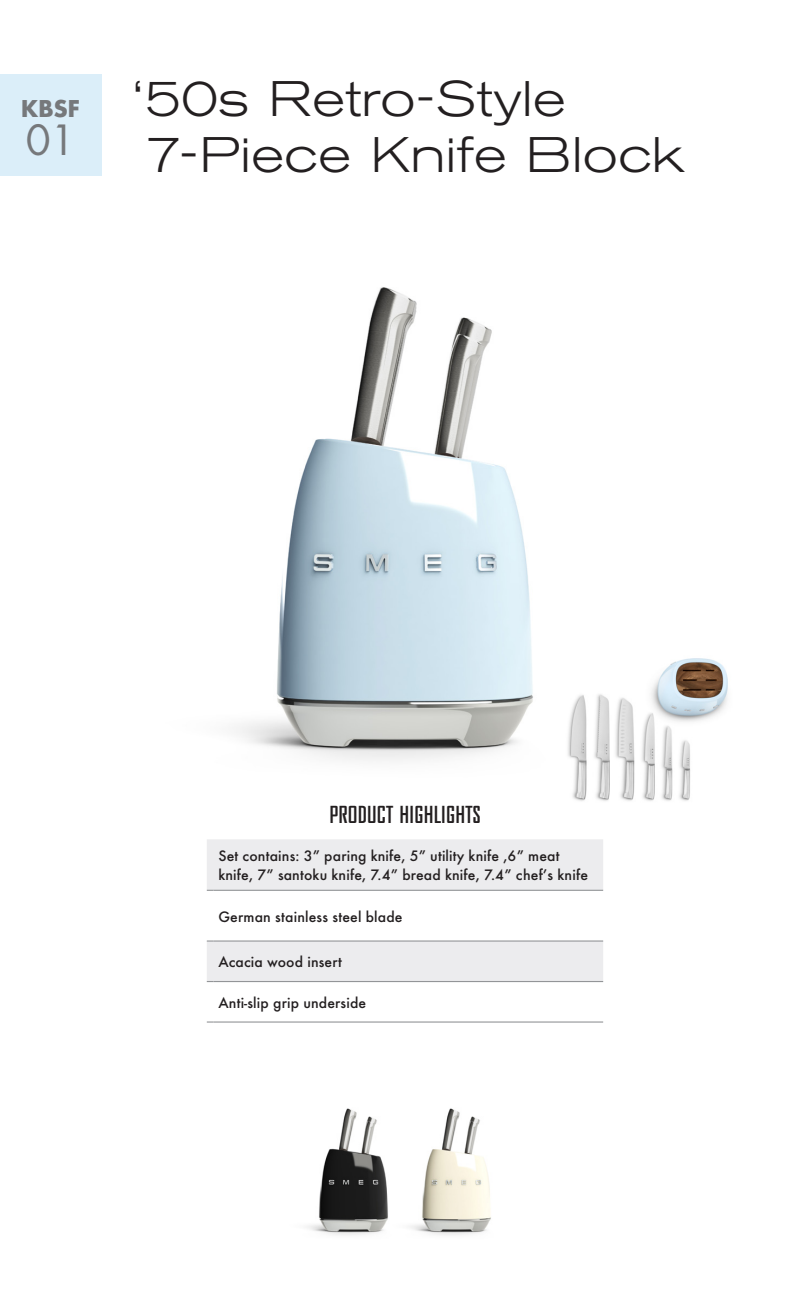
<style>
.page{position:relative;width:810px;height:1296px;background:#fff}
.page>*{position:absolute;margin:0;border:0;box-sizing:border-box;transform-origin:0 0}
.t1{font:300 49.5px/55.6px "Akzidenz Grot Ext BQ";letter-spacing:.01em;color:#231f20}
.t2{font:40.5px "Futura";color:#76787b}
.t3{font:700 22.5px "Bureau Agency";letter-spacing:.01em;color:#231f20}
.t4{font:700 22.5px "Futura";color:#76787b}
.t5{font:500 15.75px/18.9px "Futura";letter-spacing:.01em;color:#231f20}
</style>
<div class="page">
<img style="left:236px;top:287px;width:297px;height:474px">
<img style="left:568px;top:658px;width:160px;height:143px">
<img style="left:307px;top:1108px;width:81px;height:127px">
<img style="left:410px;top:1108px;width:81px;height:127px">
<div style="left:0;top:75px;width:101px;height:101px;background:#dbeef9"></div>
<svg style="left:207px;top:839px;width:396px;height:142px;fill:#ececee"></svg>
<hr style="left:214px;top:890px;width:389px;height:1px;background:#939598">
<svg style="left:207px;top:940px;width:7px;height:2px"></svg>
<hr style="left:214px;top:940px;width:389px;height:2px;background:#939598">
<hr style="left:214px;top:981px;width:389px;height:1px;background:#939598">
<svg style="left:207px;top:1021px;width:7px;height:2px"></svg>
<hr style="left:214px;top:1021px;width:389px;height:2px;background:#939598">
<p class="t4" style="left:21px;top:93px;width:61px">KBSF</p>
<p class="t2" style="left:26px;top:112px;width:51px">01</p>
<p class="t1" style="left:131px;top:73px;width:555px">‘50s Retro-Style<br>7-Piece Knife Block</p>
<p class="t3" style="left:329px;top:803px;width:153px">PRODUCT HIGHLIGHTS</p>
<p class="t5" style="left:218px;top:847px;width:371px">Set contains: 3” paring knife, 5” utility knife ,6” meat knife, 7” santoku knife, 7.4” bread knife, 7.4” chef’s knife</p>
<p class="t5" style="left:218px;top:907px;width:186px">German stainless steel blade</p>
<p class="t5" style="left:218px;top:952px;width:125px">Acacia wood insert</p>
<p class="t5" style="left:218px;top:993px;width:149px">Anti-slip grip underside</p>
</div>
